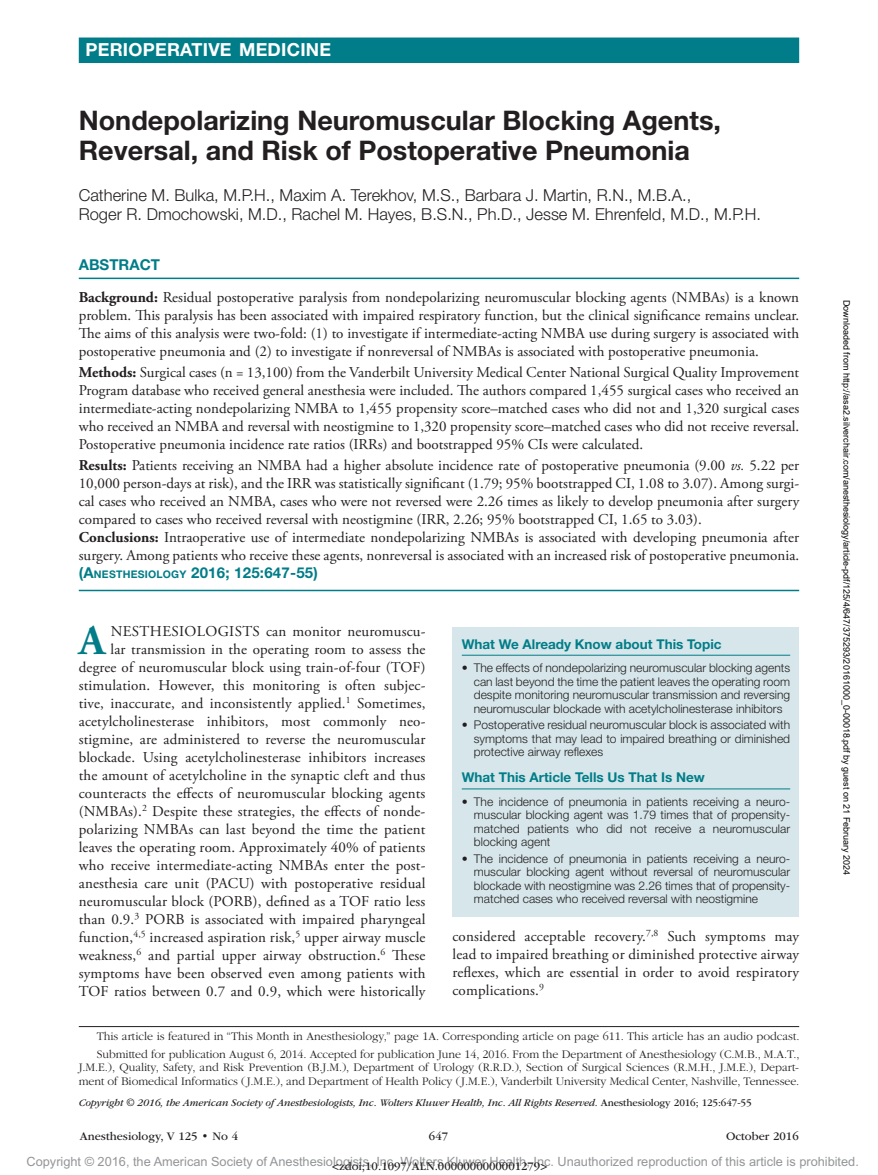
<style>
.page{position:relative;width:878px;height:1175px;background:#fff}
.page>*{position:absolute;margin:0;border:0;box-sizing:border-box;transform-origin:0 0}
.t1{font:700 42.15px "Adobe Garamond Pro";color:#007d88}
.t2{font:700 27px/30px "Helvetica Neue LT Std";color:#231f20}
.t3{font:700 18px "Helvetica Neue LT Std";letter-spacing:.015em;color:#fff}
.t4{font:300 16.5px/19.5px "Helvetica Neue LT Std";color:#231f20}
.t5{font:15px/18px "Adobe Garamond Pro";letter-spacing:.01em;color:#231f20;text-align:justify}
.t6{font:700 15px "Helvetica Neue LT Std";letter-spacing:.015em;color:#007d88}
.t7{font:700 13.5px "Helvetica Neue LT Std";color:#007d88}
.t8{font:12.75px "Arial MT Std";color:#939598}
.t9{font:300 12px/13.5px "Helvetica Neue LT Std";color:#231f20;text-align:justify}
.t10{font:300 12px/18px "ITC Garamond Std";letter-spacing:-.005em;color:#231f20}
.t11{font:12px "ITC Garamond Std";color:#231f20}
.t12{font:italic 10.5px "ITC Garamond Std";letter-spacing:-.01em;color:#231f20}
.t13{font:9px "Arial";color:#000}
.s1{font-weight:700}
.s2{font-style:italic}
.s3{font-size:10.5px}
.s4{font-style:normal}
</style>
<div class="page">
<div style="left:452px;top:627px;width:347px;height:289px;background:#d6e6ea"></div>
<hr style="left:462px;top:655px;width:328px;height:1px;background:#007d88">
<hr style="left:462px;top:788px;width:328px;height:1px;background:#007d88">
<hr style="left:79px;top:277px;width:720px;height:2px;background:#007d88">
<hr style="left:79px;top:589px;width:720px;height:2px;background:#007d88">
<hr style="left:79px;top:1026px;width:720px;height:1px;background:#231f20">
<div style="left:79px;top:38px;width:720px;height:25px;background:#007d88"></div>
<p class="t3" style="left:86px;top:38px;width:247px">PERIOPERATIVE MEDICINE</p>
<h2 class="t2" style="left:79px;top:105px;width:643px">Nondepolarizing Neuromuscular Blocking Agents,<br>Reversal, and Risk of Postoperative Pneumonia</h2>
<p class="t4" style="left:79px;top:185px;width:683px">Catherine M. Bulka, M.P.H., Maxim A. Terekhov, M.S., Barbara J. Martin, R.N., M.B.A.,<br>Roger R. Dmochowski, M.D., Rachel M. Hayes, B.S.N., Ph.D., Jesse M. Ehrenfeld, M.D., M.P.H.</p>
<p class="t6" style="left:79px;top:255px;width:83px">ABSTRACT</p>
<p class="t5" style="left:79px;top:288px;width:722px"><span class="s1">Background:</span> Residual postoperative paralysis from nondepolarizing neuromuscular blocking agents (NMBAs) is a known problem. This paralysis has been associated with impaired respiratory function, but the clinical significance remains unclear.<br>The aims of this analysis were two-fold: (1) to investigate if intermediate-acting NMBA use during surgery is associated with postoperative pneumonia and (2) to investigate if nonreversal of NMBAs is associated with postoperative pneumonia.</p>
<p class="t5" style="left:79px;top:363px;width:722px"><span class="s1">Methods:</span> Surgical cases (n = 13,100) from the Vanderbilt University Medical Center National Surgical Quality Improvement Program database who received general anesthesia were included. The authors compared 1,455 surgical cases who received an intermediate-acting nondepolarizing NMBA to 1,455 propensity score–matched cases who did not and 1,320 surgical cases who received an NMBA and reversal with neostigmine to 1,320 propensity score–matched cases who did not receive reversal.<br>Postoperative pneumonia incidence rate ratios (IRRs) and bootstrapped 95% CIs were calculated.</p>
<p class="t5" style="left:79px;top:456px;width:722px;text-align:left"><span class="s1">Results:</span> Patients receiving an NMBA had a higher absolute incidence rate of postoperative pneumonia (9.00 <span class="s2">vs.</span> 5.22 per 10,000 person-days at risk), and the IRR was statistically significant (1.79; 95% bootstrapped CI, 1.08 to 3.07). Among surgi&shy;cal cases who received an NMBA, cases who were not reversed were 2.26 times as likely to develop pneumonia after surgery compared to cases who received reversal with neostigmine (IRR, 2.26; 95% bootstrapped CI, 1.65 to 3.03).<br><span class="s1">Conclusions:</span> Intraoperative use of intermediate nondepolarizing NMBAs is associated with developing pneumonia after surgery. Among patients who receive these agents, nonreversal is associated with an increased risk of postoperative pneumonia.</p>
<p class="t6" style="left:79px;top:563px;width:241px">(A<span class="s3">NESTHESIOLOGY</span> 2016; 125:647-55)</p>
<h1 class="t1" style="left:79px;top:616px;width:28px">A</h1>
<p class="t5" style="left:79px;top:622px;width:348px;text-align:right">nesthesiologists can monitor neuromuscu-<br>lar transmission in the operating room to assess the degree of neuromuscular block using train-of-four (TO F) stimulation. However, this monitoring is often subjec&shy;tive, inaccurate, and inconsistently applied.<sup>1</sup> Sometimes, acetylcholinesterase inhibitors, most commonly neo&shy;stigmine, are administered to reverse the neuromuscular blockade. Using acetylcholinesterase inhibitors increases the amount of acetylcholine in the synaptic cleft and thus counteracts the effects of neuromuscular blocking agents (NMBAs).<sup>2</sup> Despite these strategies, the effects of nonde&shy;polarizing NMBAs can last beyond the time the patient leaves the operating room. Approximately 40% of patients who receive intermediate-acting NMBAs enter the post&shy;anesthesia care unit (PACU) with postoperative residual neuromuscular block (PORB), defined as a TO F ratio less than 0.9.<sup>3</sup> PORB is associated with impaired pharyngeal function,<sup>4,5</sup> increased aspiration risk,<sup>5</sup> upper airway muscle weakness,<sup>6</sup> and partial upper airway obstruction.<sup>6</sup> These symptoms have been observed even among patients with TO F ratios between 0.7 and 0.9, which were historically</p>
<p class="t7" style="left:462px;top:635px;width:261px">What We Already Know about This Topic</p>
<p class="t9" style="left:474px;top:661px;width:318px;text-indent:-12px">• The effects of nondepolarizing neuromuscular blocking agents can last beyond the time the patient leaves the operating room despite monitoring neuromuscular transmission and reversing neuromuscular blockade with acetylcholinesterase inhibitors</p>
<p class="t9" style="left:473px;top:718px;width:318px;text-indent:-12px">• Postoperative residual neuromuscular block is associated with symptoms that may lead to impaired breathing or diminished protective airway reflexes</p>
<p class="t7" style="left:462px;top:769px;width:244px">What This Article Tells Us That Is New</p>
<p class="t9" style="left:474px;top:794px;width:318px;text-indent:-12px">• The incidence of pneumonia in patients receiving a neuro&shy;muscular blocking agent was 1.79 times that of propensity&shy;matched patients who did not receive a neuromuscular blocking agent</p>
<p class="t9" style="left:474px;top:851px;width:318px;text-indent:-12px">• The incidence of pneumonia in patients receiving a neuro&shy;muscular blocking agent without reversal of neuromuscular blockade with neostigmine was 2.26 times that of propensity&shy;matched cases who received reversal with neostigmine</p>
<p class="t5" style="left:452px;top:928px;width:348px">considered acceptable recovery.<sup>7,8</sup> Such symptoms may lead to impaired breathing or diminished protective airway reflexes, which are essential in order to avoid respiratory complications.<sup>9</sup></p>
<p class="t10" style="left:97px;top:1027px;width:704px">This article is featured in “This Month in Anesthesiology,” page 1A. Corresponding article on page 611. This article has an audio podcast.<br>Submitted for publication August 6, 2014. Accepted for publication June 14, 2016. From the Department of Anesthesiology (C.M.B., M.A.T.,</p>
<p class="t10" style="left:79px;top:1060px;width:722px;line-height:13.5px">J.M.E.), Quality, Safety, and Risk Prevention (B.J.M.), Department of Urology (R.R.D.), Section of Surgical Sciences (R.M.H., J.M.E.), Depart&shy;ment of Biomedical Informatics (J.M.E.), and Department of Health Policy (J.M.E.), Vanderbilt University Medical Center, Nashville, Tennessee.</p>
<p class="t12" style="left:79px;top:1096px;width:674px">Copyright © 2016, the American Society of Anesthesiologists, Inc. Wolters Kluwer Health, Inc. All Rights Reserved. <span class="s4">Anesthesiology 2016; 125:647-55</span></p>
<p class="t11" style="left:80px;top:1130px;width:160px">Anesthesiology, V 125 • No 4</p>
<p class="t11" style="left:429px;top:1130px;width:21px">647</p>
<p class="t11" style="left:726px;top:1130px;width:74px">October 2016</p>
<p class="t13" style="left:850px;top:300px;width:577px;rotate:90deg">Downloaded from http://asa2.silverchair.com/anesthesiology/article-pdf/125/4/647/375293/20161000_0-00018.pdf by guest on 21 February 2024</p>
<p class="t8" style="left:27px;top:1154px;width:833px">Copyright © 2016, the American Society of Anesthesiologists, Inc. Wolters Kluwer Health, Inc. Unauthorized reproduction of this article is prohibited.</p>
<p class="t11" style="left:332px;top:1159px;width:216px">&lt;zdoi;10.1097/ALN.0000000000001279&gt;</p>
</div>
